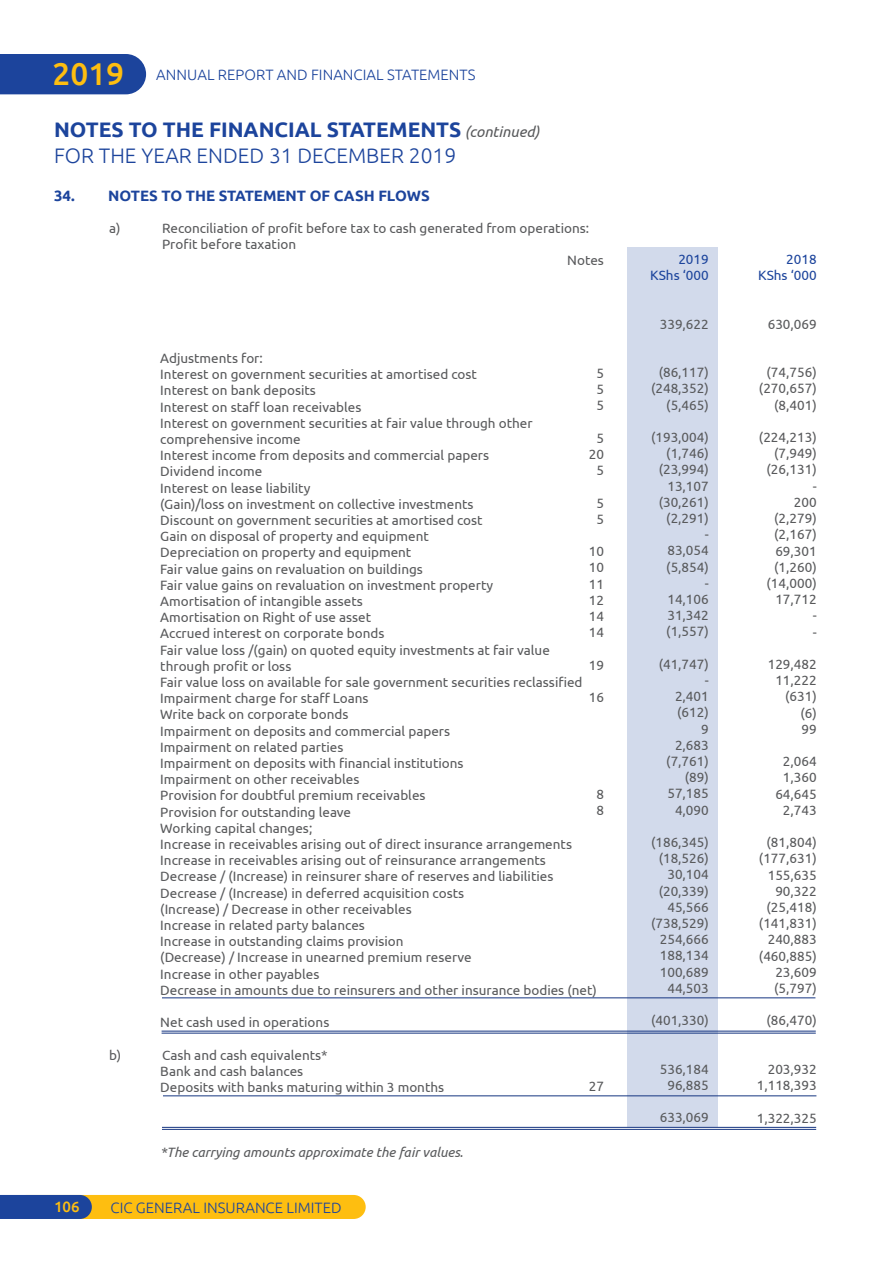
<style>
.page{position:relative;width:893px;height:1263px;background:#fff}
.page>*{position:absolute;margin:0;border:0;box-sizing:border-box;transform-origin:0 0}
.t1{font:700 21px/25.2px "Ubuntu";color:#1c449c}
.t2{font:300 15px "Ubuntu";color:#1c449c}
.t3{font:700 15px "Ubuntu";color:#1c449c}
.t4{font:500 15px "Ubuntu";color:#febe10}
.t5{font:13.5px/16.2px "Ubuntu";color:#58595b;text-align:right}
.t6{font:italic 13.5px "Ubuntu";color:#58595b}
.t7{font:13.5px/16.2px "Ubuntu";color:#1c449c;text-align:right}
.s1{font-weight:500;font-size:31.5px;color:#febe10}
.s2{font-weight:400;font-style:italic;font-size:15px;color:#58595b}
.s3{font-weight:300}
</style>
<div class="page">
<div style="left:14px;top:1195px;width:352px;height:24px;background:#febe10;border-radius:12px"></div>
<div style="left:0;top:1195px;width:92px;height:24px;background:#1c449c"></div>
<div style="left:0;top:54px;width:146px;height:40px;background:#1c449c"></div>
<div style="left:628px;top:247px;width:90px;height:880px;background:#d2daeb"></div>
<hr style="left:163px;top:1095px;width:653px;height:1px;background:#153581">
<hr style="left:162px;top:997px;width:653px;height:1px;background:#153581">
<hr style="left:162px;top:1129px;width:654px;height:1px;background:#153581">
<hr style="left:162px;top:1127px;width:654px;height:1px;background:#153581">
<hr style="left:162px;top:1033px;width:654px;height:1px;background:#153581">
<hr style="left:162px;top:1030px;width:654px;height:1px;background:#153581">
<p class="t2" style="left:52px;top:66px;width:424px"><span class="s1">2019</span> ANNUAL REPORT AND FINANCIAL STATEMENTS</p>
<h1 class="t1" style="left:54px;top:117px;width:487px">NOTES TO THE FINANCIAL STATEMENTS <span class="s2">(continued)<br></span><span class="s3">FOR THE YEAR ENDED 31 DECEMBER 2019</span></h1>
<p class="t3" style="left:54px;top:186px;width:377px">34. NOTES TO THE STATEMENT OF CASH FLOWS</p>
<p class="t5" style="left:109px;top:220px;width:13px">a)</p>
<p class="t5" style="left:162px;top:220px;width:429px;text-align:left">Reconciliation of profit before tax to cash generated from operations:<br>Profit before taxation</p>
<p class="t5" style="left:567px;top:251px;width:38px">Notes</p>
<p class="t5" style="left:160px;top:350px;width:438px;text-align:left">Adjustments for:<br>Interest on government securities at amortised cost<br>Interest on bank deposits<br>Interest on staff loan receivables<br>Interest on government securities at fair value through other comprehensive income<br>Interest income from deposits and commercial papers<br>Dividend income<br>Interest on lease liability<br>(Gain)/loss on investment on collective investments<br>Discount on government securities at amortised cost<br>Gain on disposal of property and equipment<br>Depreciation on property and equipment<br>Fair value gains on revaluation on buildings<br>Fair value gains on revaluation on investment property<br>Amortisation of intangible assets<br>Amortisation on Right of use asset<br>Accrued interest on corporate bonds<br>Fair value loss /(gain) on quoted equity investments at fair value through profit or loss<br>Fair value loss on available for sale government securities reclassified Impairment charge for staff Loans<br>Write back on corporate bonds<br>Impairment on deposits and commercial papers<br>Impairment on related parties<br>Impairment on deposits with financial institutions<br>Impairment on other receivables<br>Provision for doubtful premium receivables<br>Provision for outstanding leave<br>Working capital changes;<br>Increase in receivables arising out of direct insurance arrangements Increase in receivables arising out of reinsurance arrangements Decrease / (Increase) in reinsurer share of reserves and liabilities Decrease / (Increase) in deferred acquisition costs<br>(Increase) / Decrease in other receivables<br>Increase in related party balances<br>Increase in outstanding claims provision<br>(Decrease) / Increase in unearned premium reserve<br>Increase in other payables<br>Decrease in amounts due to reinsurers and other insurance bodies (net)</p>
<p class="t5" style="left:160px;top:1014px;width:171px">Net cash used in operations</p>
<p class="t5" style="left:596px;top:365px;width:9px;text-align:justify">5<br>5<br>5</p>
<p class="t5" style="left:589px;top:429px;width:17px;text-align:center">5<br>20<br>5</p>
<p class="t5" style="left:596px;top:494px;width:9px;text-align:left">5<br>5</p>
<p class="t5" style="left:589px;top:543px;width:17px;text-align:justify">10<br>10<br>11<br>12<br>14<br>14</p>
<p class="t5" style="left:589px;top:656px;width:17px">19</p>
<p class="t5" style="left:589px;top:689px;width:17px">16</p>
<p class="t5" style="left:596px;top:786px;width:9px;text-align:left">8<br>8</p>
<p class="t4" style="left:54px;top:1198px;width:27px">106</p>
<p class="t5" style="left:109px;top:1046px;width:13px">b)</p>
<p class="t5" style="left:160px;top:1046px;width:285px;text-align:left">Cash and cash equivalents*<br>Bank and cash balances<br>Deposits with banks maturing within 3 months</p>
<p class="t6" style="left:160px;top:1144px;width:304px">*The carrying amounts approximate the fair values.</p>
<p class="t2" style="left:111px;top:1198px;width:232px">CIC GENERAL INSURANCE LIMITED</p>
<p class="t5" style="left:589px;top:1077px;width:17px">27</p>
<p class="t7" style="left:650px;top:250px;width:60px">2019<br>KShs ‘000</p>
<p class="t5" style="left:660px;top:315px;width:51px">339,622</p>
<p class="t5" style="left:651px;top:364px;width:59px">(86,117) (248,352) (5,465)</p>
<p class="t5" style="left:651px;top:429px;width:59px">(193,004) (1,746) (23,994)<br>13,107 (30,261) (2,291)<br>-<br>83,054 (5,854)<br>-<br>14,106<br>31,342 (1,557)</p>
<p class="t5" style="left:659px;top:655px;width:52px">(41,747) -<br>2,401 (612)<br>9<br>2,683 (7,761) (89)<br>57,185<br>4,090</p>
<p class="t5" style="left:651px;top:834px;width:59px">(186,345) (18,526)<br>30,104 (20,339)<br>45,566 (738,529)<br>254,666<br>188,134<br>100,689<br>44,503</p>
<p class="t5" style="left:651px;top:1012px;width:59px">(401,330)</p>
<p class="t5" style="left:660px;top:1060px;width:51px;text-align:center">536,184<br>96,885</p>
<p class="t5" style="left:660px;top:1109px;width:51px">633,069</p>
<p class="t7" style="left:758px;top:251px;width:60px">2018<br>KShs ‘000</p>
<p class="t5" style="left:768px;top:315px;width:51px">630,069</p>
<p class="t5" style="left:759px;top:364px;width:59px">(74,756) (270,657) (8,401)</p>
<p class="t5" style="left:759px;top:429px;width:59px">(224,213) (7,949) (26,131)<br>-<br>200 (2,279) (2,167)<br>69,301 (1,260) (14,000)<br>17,712<br>-<br>-</p>
<p class="t5" style="left:768px;top:656px;width:51px">129,482<br>11,222 (631) (6)<br>99</p>
<p class="t5" style="left:775px;top:753px;width:43px;text-align:center">2,064<br>1,360<br>64,645<br>2,743</p>
<p class="t5" style="left:759px;top:834px;width:59px">(81,804) (177,631)<br>155,635<br>90,322 (25,418) (141,831)<br>240,883 (460,885)<br>23,609 (5,797)</p>
<p class="t5" style="left:767px;top:1012px;width:52px">(86,470)</p>
<p class="t5" style="left:757px;top:1061px;width:61px">203,932<br>1,118,393</p>
<p class="t5" style="left:757px;top:1109px;width:61px">1,322,325</p>
</div>
